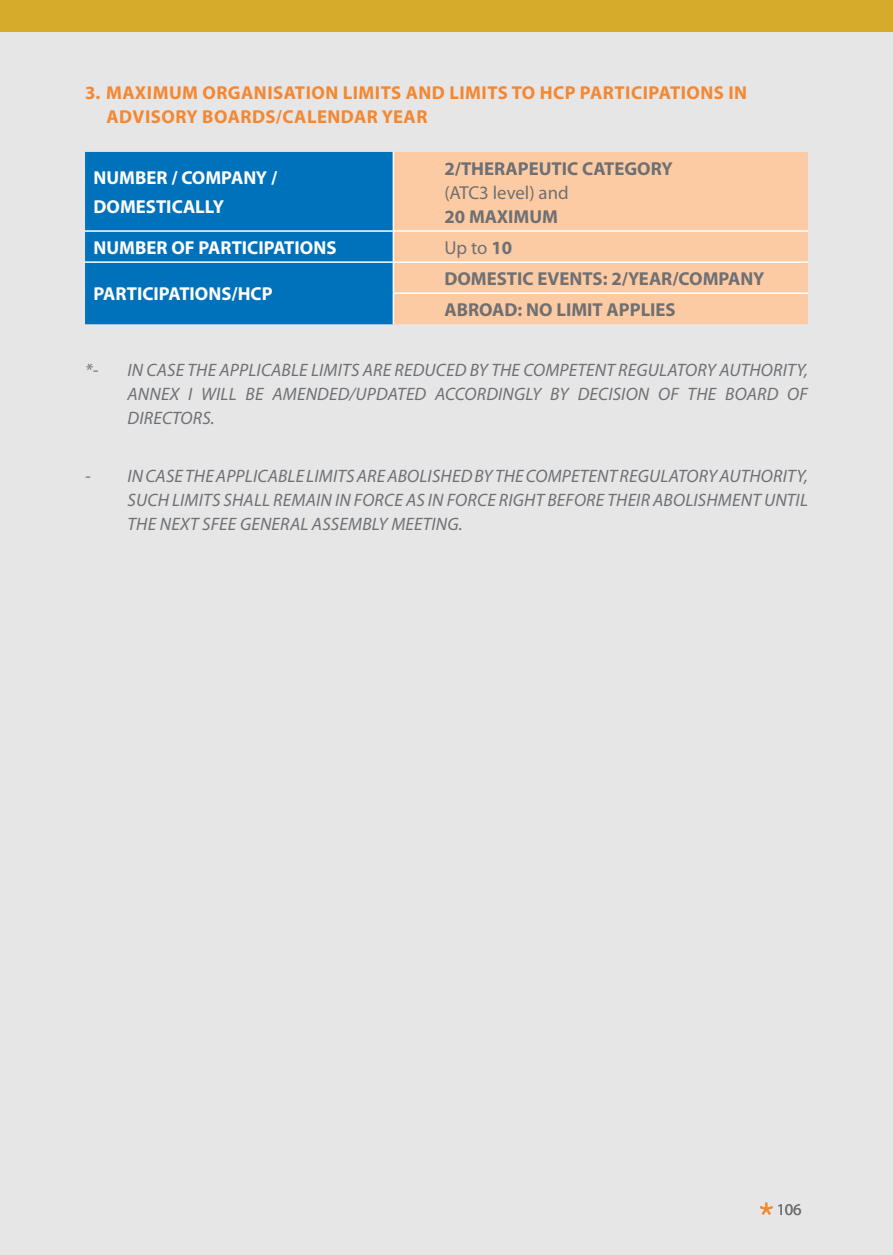
<style>
.page{position:relative;width:893px;height:1255px;background:#fff}
.page>*{position:absolute;margin:0;border:0;box-sizing:border-box;transform-origin:0 0}
.ARTHRO_ORANGE{font:700 18.75px/24px "Myriad Pro";letter-spacing:.025em;color:#f58730}
.t1{font:700 18.75px "Myriad Pro";color:#6e7073}
.t2{font:700 18.75px/28.2px "Myriad Pro";color:#fff}
.t3{font:18.75px "Myriad Pro";color:#6e7073}
.Body_text{font:italic 18px/24px "Myriad Pro";letter-spacing:.01em;color:#6e7073;text-align:justify}
.t4{font:16.5px "Myriad Pro";color:#6e7073}
.s1{font-weight:700}
</style>
<div class="page">
<div style="left:0;top:5px;width:893px;height:1249px;background:#e6e6e7"></div>
<svg style="left:760px;top:1202px;width:13px;height:12px"></svg>
<div style="left:0;top:0;width:893px;height:32px;background:#d6ab2b"></div>
<div style="left:85px;top:152px;width:308px;height:172px;background:#0072bc"></div>
<div style="left:394px;top:152px;width:414px;height:172px;background:#fdcba3"></div>
<hr style="left:393px;top:152px;width:1px;height:78px;background:#fff">
<hr style="left:85px;top:230px;width:308px;height:2px;background:#fff">
<hr style="left:393px;top:230px;width:415px;height:2px;background:#fff">
<hr style="left:85px;top:261px;width:308px;height:2px;background:#fff">
<hr style="left:393px;top:261px;width:415px;height:2px;background:#fff">
<svg style="left:393px;top:232px;width:1px;height:60px"></svg>
<hr style="left:393px;top:292px;width:415px;height:2px;background:#fff">
<hr style="left:393px;top:294px;width:1px;height:30px;background:#fff">
<p class="ARTHRO_ORANGE" style="left:106px;top:80px;width:642px;text-indent:-21px">3. MAXIMUM ORGANISATION LIMITS AND LIMITS TO HCP PARTICIPATIONS IN<br>ADVISORY BOARDS/CALENDAR YEAR</p>
<p class="t2" style="left:94px;top:163px;width:185px">NUMBER / COMPANY /<br>DOMESTICALLY</p>
<p class="t1" style="left:444px;top:156px;width:230px">2/THERAPEUTIC CATEGORY</p>
<p class="t3" style="left:444px;top:181px;width:126px">(ATC3 level) and</p>
<p class="t1" style="left:444px;top:204px;width:115px">20 MAXIMUM</p>
<p class="t2" style="left:94px;top:232px;width:244px">NUMBER OF PARTICIPATIONS</p>
<p class="t3" style="left:444px;top:236px;width:69px">Up to <span class="s1">10</span></p>
<p class="t2" style="left:94px;top:279px;width:181px">PARTICIPATIONS/HCP</p>
<p class="t1" style="left:444px;top:266px;width:322px">DOMESTIC EVENTS: 2/YEAR/COMPANY</p>
<p class="t1" style="left:444px;top:297px;width:233px">ABROAD: NO LIMIT APPLIES</p>
<p class="Body_text" style="left:85px;top:358px;width:15px">*-</p>
<p class="Body_text" style="left:128px;top:358px;width:682px">IN CASE THE APPLICABLE LIMITS ARE REDUCED BY THE COMPETENT REGULATORY AUTHORITY, ANNEX I WILL BE AMENDED/UPDATED ACCORDINGLY BY DECISION OF THE BOARD OF DIRECTORS.</p>
<p class="Body_text" style="left:128px;top:464px;width:682px;text-indent:-43px">- IN CASE THE APPLICABLE LIMITS ARE ABOLISHED BY THE COMPETENT REGULATORY AUTHORITY, SUCH LIMITS SHALL REMAIN IN FORCE AS IN FORCE RIGHT BEFORE THEIR ABOLISHMENT UNTIL THE NEXT SFEE GENERAL ASSEMBLY MEETING.</p>
<p class="t4" style="left:777px;top:1199px;width:27px">106</p>
</div>
